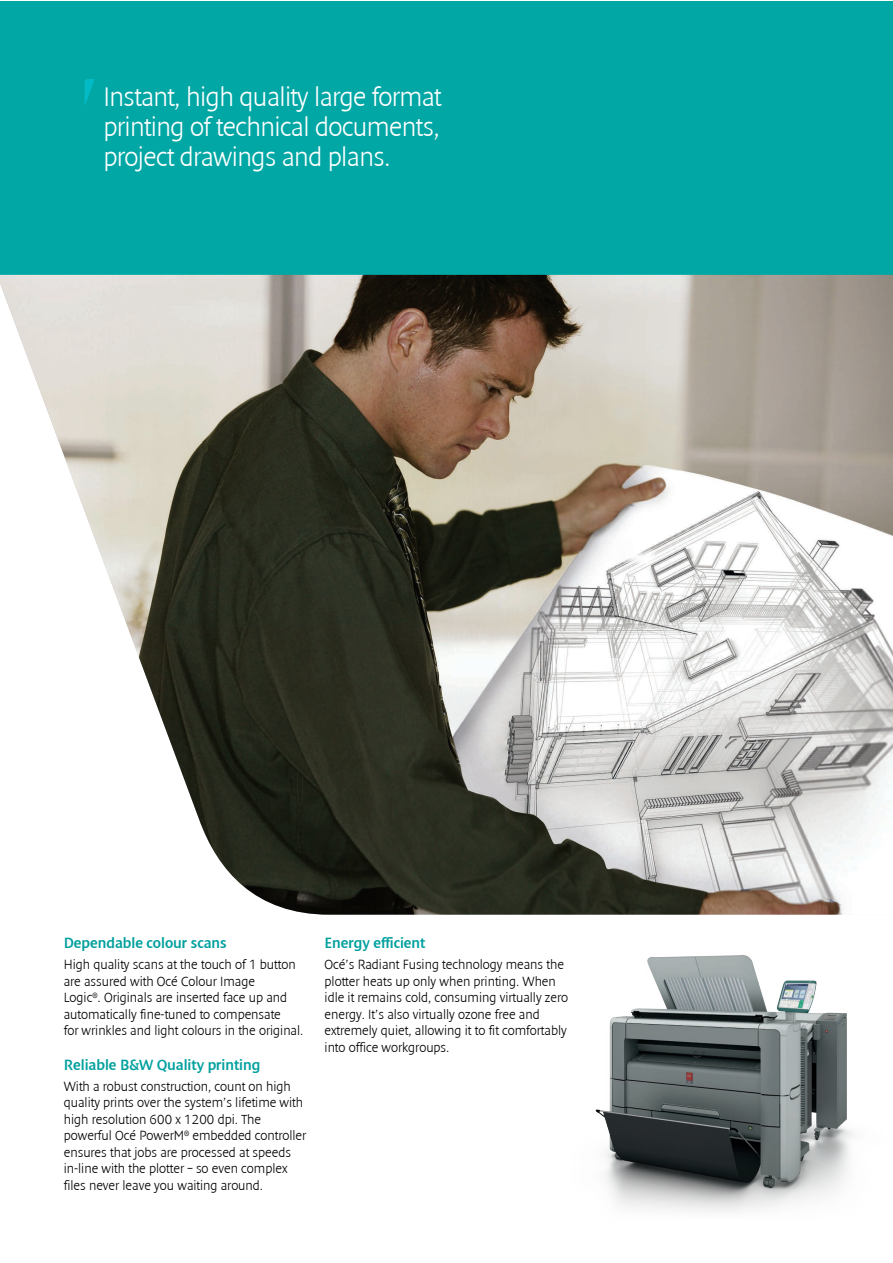
<style>
.page{position:relative;width:893px;height:1263px;background:#fff}
.page>*{position:absolute;margin:0;border:0;box-sizing:border-box;transform-origin:0 0}
.t1{font:300 27px/30px "Denda New";letter-spacing:-.02em;color:#fff;text-align:justify}
.t2{font:15px "Denda New";color:#00a09e}
.t3{font:300 13.5px/16.5px "Denda New";color:#000}
</style>
<div class="page">
<img style="left:0;top:275px;width:892px;height:640px">
<img style="left:595px;top:954px;width:259px;height:258px">
<div style="left:0;top:1px;width:892px;height:274px;background:#00a7a5"></div>
<h1 class="t1" style="left:103px;top:83px;width:339px">Instant, high quality large format printing of technical documents, project drawings and plans.</h1>
<p class="t2" style="left:64px;top:935px;width:165px">Dependable colour scans</p>
<p class="t3" style="left:64px;top:956px;width:241px">High quality scans at the touch of 1 button are assured with Océ Colour Image<br>Logic<sup>®</sup>. Originals are inserted face up and automatically fine-tuned to compensate<br>for wrinkles and light colours in the original.</p>
<p class="t2" style="left:64px;top:1057px;width:198px">Reliable B&amp;W Quality printing</p>
<p class="t3" style="left:64px;top:1078px;width:244px">With a robust construction, count on high quality prints over the system’s lifetime with high resolution 600 x 1200 dpi. The powerful Océ PowerM<sup>®</sup> embedded controller ensures that jobs are processed at speeds in-line with the plotter – so even complex files never leave you waiting around.</p>
<p class="t2" style="left:325px;top:935px;width:102px">Energy efficient</p>
<p class="t3" style="left:325px;top:956px;width:245px">Océ’s Radiant Fusing technology means the plotter heats up only when printing. When idle it remains cold, consuming virtually zero energy. It’s also virtually ozone free and extremely quiet, allowing it to fit comfortably into office workgroups.</p>
</div>
